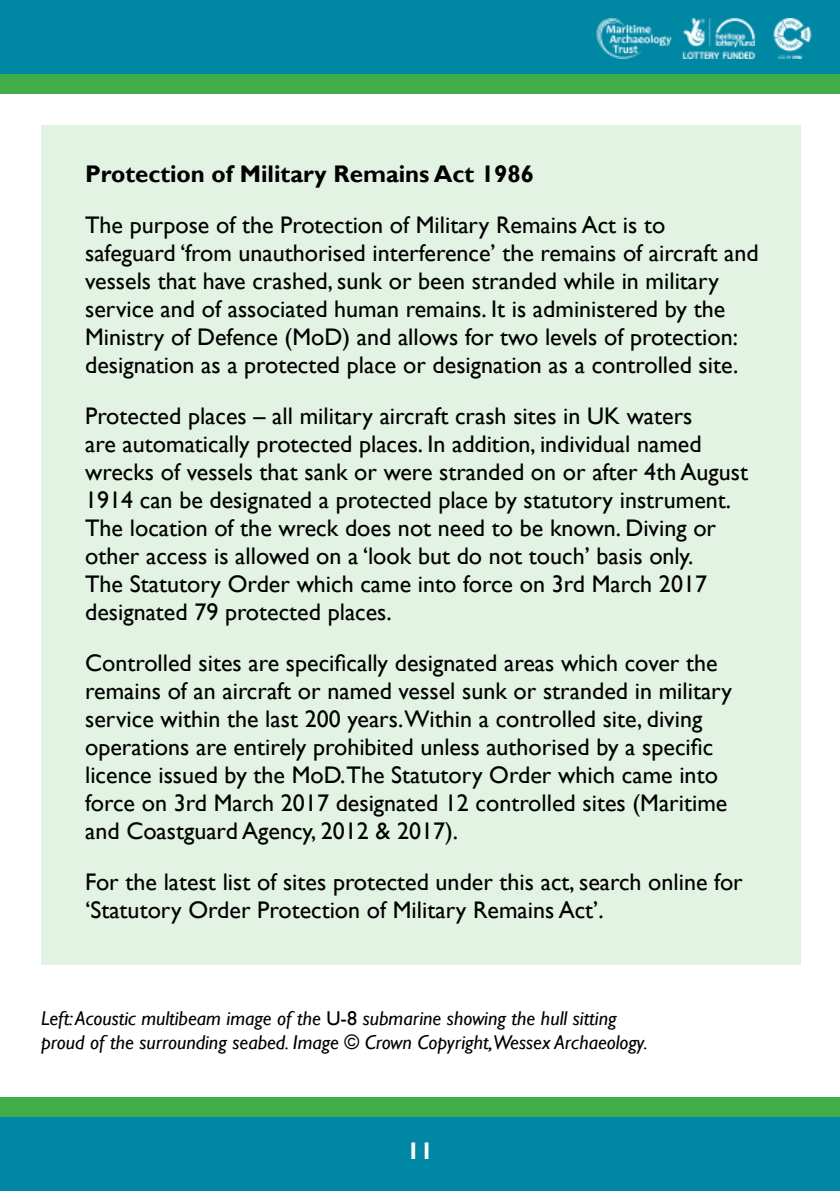
<style>
.page{position:relative;width:840px;height:1191px;background:#fff}
.page>*{position:absolute;margin:0;border:0;box-sizing:border-box;transform-origin:0 0}
.t1{font:30px "Gill Sans";color:#fff}
.t2{font:24px/28px "Gill Sans";color:#000}
.t3{font:700 24px "Gill Sans";color:#000}
.t4{font:italic 20px/24px "Gill Sans";color:#000}
.s1{font-style:normal}
</style>
<div class="page">
<div style="left:0;top:20px;width:839px;height:74px;background:#41ad49"></div>
<div style="left:0;top:0;width:839px;height:74px;background:#0087a4"></div>
<div style="left:0;top:1097px;width:839px;height:74px;background:#41ad49"></div>
<div style="left:0;top:1117px;width:839px;height:74px;background:#0087a4"></div>
<img style="left:596px;top:18px;width:216px;height:40px">
<div style="left:41px;top:125px;width:758px;height:839px;background:#e2f2e3"></div>
<p class="t3" style="left:85px;top:160px;width:450px">Protection of Military Remains Act 1986</p>
<p class="t2" style="left:85px;top:211px;width:674px">The purpose of the Protection of Military Remains Act is to safeguard ‘from unauthorised interference’ the remains of aircraft and vessels that have crashed, sunk or been stranded while in military service and of associated human remains. It is administered by the Ministry of Defence (MoD) and allows for two levels of protection: designation as a protected place or designation as a controlled site.</p>
<p class="t2" style="left:85px;top:402px;width:664px">Protected places – all military aircraft crash sites in UK waters<br>are automatically protected places. In addition, individual named wrecks of vessels that sank or were stranded on or after 4th August 1914 can be designated a protected place by statutory instrument.<br>The location of the wreck does not need to be known. Diving or other access is allowed on a ‘look but do not touch’ basis only.<br>The Statutory Order which came into force on 3rd March 2017 designated 79 protected places.</p>
<p class="t2" style="left:85px;top:649px;width:648px">Controlled sites are specifically designated areas which cover the remains of an aircraft or named vessel sunk or stranded in military service within the last 200 years.Within a controlled site, diving operations are entirely prohibited unless authorised by a specific licence issued by the MoD.The Statutory Order which came into force on 3rd March 2017 designated 12 controlled sites (Maritime and Coastguard Agency, 2012 &amp; 2017).</p>
<p class="t2" style="left:85px;top:868px;width:658px">For the latest list of sites protected under this act, search online for ‘Statutory Order Protection of Military Remains Act’.</p>
<p class="t4" style="left:41px;top:1006px;width:608px">Left: Acoustic multibeam image of the <span class="s1">U-8</span> submarine showing the hull sitting proud of the surrounding seabed. Image © Crown Copyright,Wessex Archaeology.</p>
<p class="t1" style="left:405px;top:1128px;width:31px">11<sub>11</sub></p>
</div>
